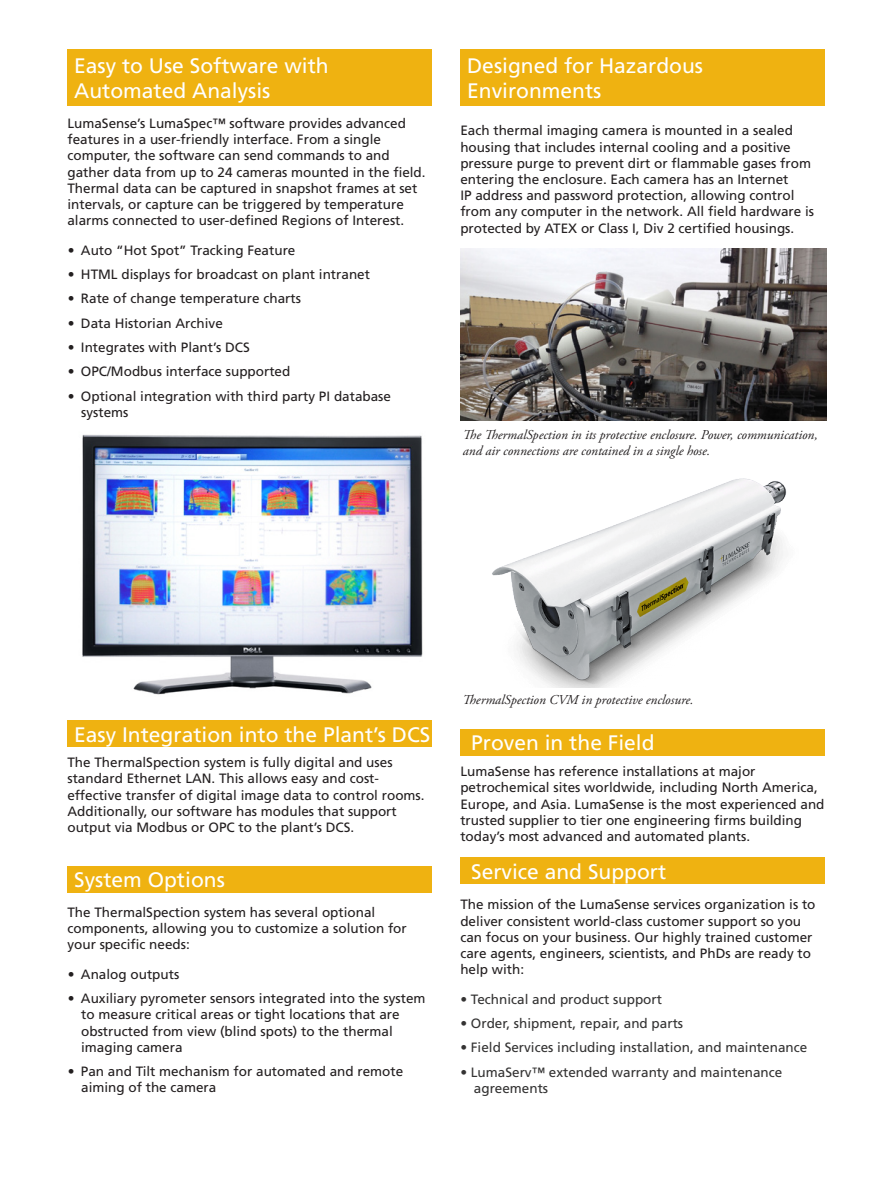
<style>
.page{position:relative;width:894px;height:1188px;background:#fff}
.page>*{position:absolute;margin:0;border:0;box-sizing:border-box;transform-origin:0 0}
.t1{font:21px/25.2px "Frutiger";color:#fff}
.Text{font:13.5px/16.2px "Frutiger";color:#231f20}
.Text-2{font:13.5px/16.2px "Frutiger";color:#343333}
.t2{font:italic 13.5px/16.2px "Adobe Garamond Pro";color:#231f20}
</style>
<div class="page">
<div style="left:67px;top:50px;width:365px;height:56px;background:#efb211"></div>
<img style="left:82px;top:434px;width:341px;height:261px">
<div style="left:67px;top:720px;width:365px;height:27px;background:#efb211"></div>
<div style="left:67px;top:866px;width:365px;height:27px;background:#efb211"></div>
<div style="left:460px;top:50px;width:364px;height:56px;background:#efb211"></div>
<div style="left:460px;top:729px;width:364px;height:27px;background:#efb211"></div>
<div style="left:460px;top:857px;width:364px;height:27px;background:#efb211"></div>
<img style="left:460px;top:248px;width:365px;height:173px">
<img style="left:492px;top:478px;width:295px;height:210px">
<p class="t1" style="left:74px;top:53px;width:256px">Easy to Use Software with<br>Automated Analysis</p>
<p class="Text" style="left:67px;top:115px;width:359px">LumaSense’s LumaSpec™ software provides advanced features in a user-friendly interface. From a single computer, the software can send commands to and gather data from up to 24 cameras mounted in the field.<br>Thermal data can be captured in snapshot frames at set intervals, or capture can be triggered by temperature alarms connected to user-defined Regions of Interest.</p>
<p class="Text" style="left:68px;top:242px;width:229px">• Auto “Hot Spot” Tracking Feature</p>
<p class="Text" style="left:68px;top:266px;width:304px">• HTML displays for broadcast on plant intranet</p>
<p class="Text" style="left:68px;top:291px;width:235px">• Rate of change temperature charts</p>
<p class="Text" style="left:68px;top:315px;width:157px">• Data Historian Archive</p>
<p class="Text" style="left:68px;top:339px;width:184px">• Integrates with Plant’s DCS</p>
<p class="Text" style="left:68px;top:364px;width:224px">• OPC/Modbus interface supported</p>
<p class="Text" style="left:81px;top:388px;width:311px;text-indent:-14px">• Optional integration with third party PI database systems</p>
<p class="t1" style="left:467px;top:53px;width:237px">Designed for Hazardous<br>Environments</p>
<p class="Text" style="left:460px;top:123px;width:355px">Each thermal imaging camera is mounted in a sealed housing that includes internal cooling and a positive pressure purge to prevent dirt or flammable gases from entering the enclosure. Each camera has an Internet<br>IP address and password protection, allowing control from any computer in the network. All field hardware is protected by ATEX or Class I, Div 2 certified housings.</p>
<p class="t2" style="left:462px;top:427px;width:356px">The ThermalSpection in its protective enclosure. Power, communication, and air connections are contained in a single hose.</p>
<p class="t1" style="left:74px;top:722px;width:357px">Easy Integration into the Plant’s DCS</p>
<p class="Text" style="left:67px;top:755px;width:358px">The ThermalSpection system is fully digital and uses standard Ethernet LAN. This allows easy and cost&shy;effective transfer of digital image data to control rooms.<br>Additionally, our software has modules that support output via Modbus or OPC to the plant’s DCS.</p>
<p class="t1" style="left:74px;top:867px;width:152px">System Options</p>
<p class="Text" style="left:67px;top:904px;width:341px">The ThermalSpection system has several optional components, allowing you to customize a solution for your specific needs:</p>
<p class="Text" style="left:68px;top:966px;width:113px">• Analog outputs</p>
<p class="Text" style="left:81px;top:991px;width:346px;text-indent:-14px">• Auxiliary pyrometer sensors integrated into the system to measure critical areas or tight locations that are obstructed from view (blind spots) to the thermal imaging camera</p>
<p class="Text" style="left:81px;top:1063px;width:323px;text-indent:-14px">• Pan and Tilt mechanism for automated and remote aiming of the camera</p>
<p class="t2" style="left:462px;top:692px;width:232px">ThermalSpection CVM in protective enclosure.</p>
<p class="t1" style="left:471px;top:730px;width:185px">Proven in the Field</p>
<p class="Text" style="left:460px;top:763px;width:365px">LumaSense has reference installations at major petrochemical sites worldwide, including North America, Europe, and Asia. LumaSense is the most experienced and trusted supplier to tier one engineering firms building today’s most advanced and automated plants.</p>
<p class="t1" style="left:471px;top:859px;width:196px">Service and Support</p>
<p class="Text" style="left:460px;top:897px;width:356px">The mission of the LumaSense services organization is to deliver consistent world-class customer support so you can focus on your business. Our highly trained customer care agents, engineers, scientists, and PhDs are ready to help with:</p>
<p class="Text-2" style="left:460px;top:991px;width:203px">• Technical and product support</p>
<p class="Text-2" style="left:460px;top:1015px;width:224px">• Order, shipment, repair, and parts</p>
<p class="Text-2" style="left:460px;top:1040px;width:348px">• Field Services including installation, and maintenance</p>
<p class="Text-2" style="left:473px;top:1064px;width:310px;text-indent:-14px">• LumaServ™ extended warranty and maintenance agreements</p>
</div>
